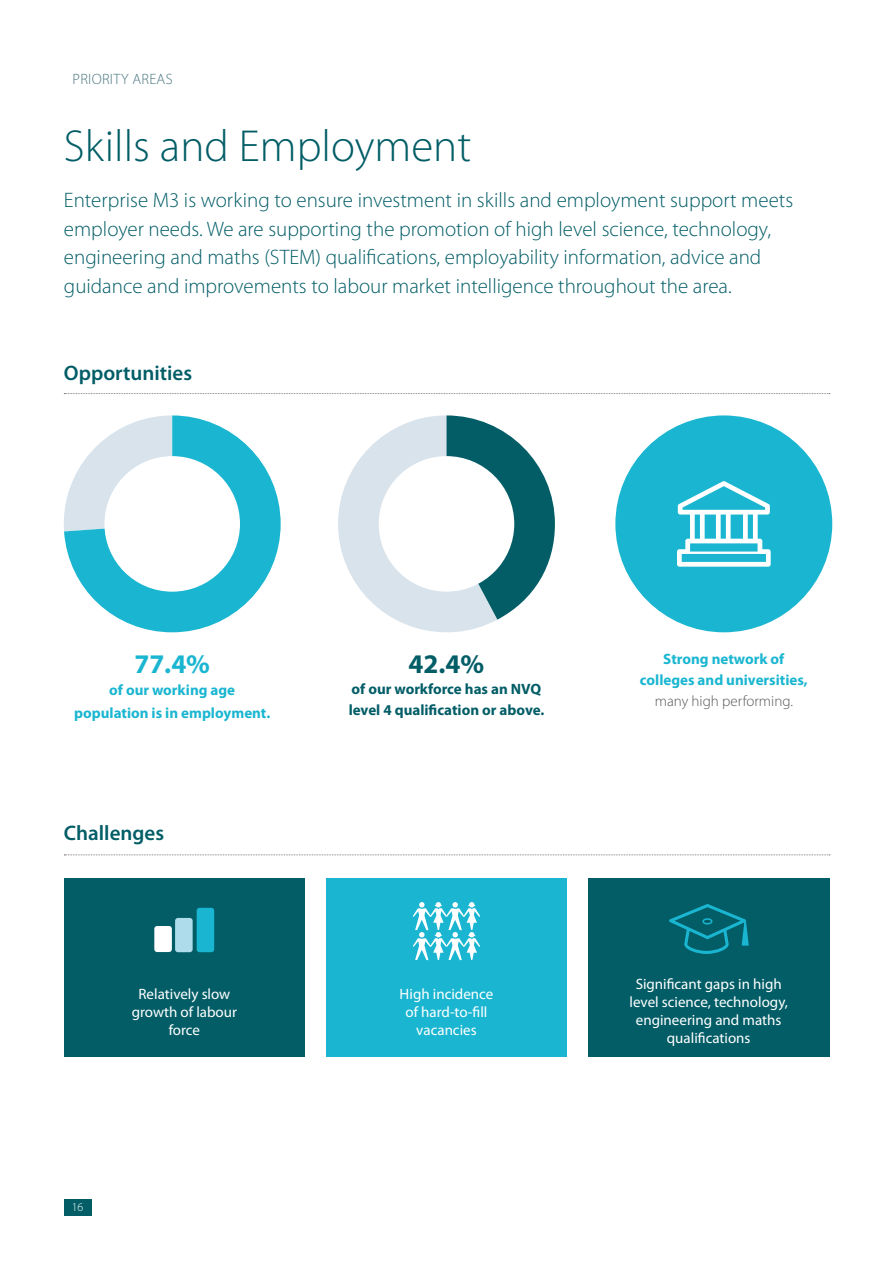
<style>
.page{position:relative;width:893px;height:1263px;background:#fff}
.page>*{position:absolute;margin:0;border:0;box-sizing:border-box;transform-origin:0 0}
.t1{font:300 45px "Myriad Pro";color:#025d66}
.t2{font:700 27px "Myriad Pro";color:#1ab6d1}
.t3{font:700 27px "Myriad Pro";color:#025d66}
.t4{font:300 21px/28.5px "Myriad Pro";color:#025d66}
.t5{font:600 21px "Myriad Pro";color:#025d66}
.t6{font:15px/18px "Myriad Pro";color:#fff;text-align:center}
.t7{font:700 15px/22.5px "Myriad Pro";color:#1ab6d1;text-align:center}
.t8{font:700 15px/21px "Myriad Pro";color:#025d66}
.t9{font:300 15px "Myriad Pro";color:#575756}
.t10{font:300 15px "Myriad Pro";letter-spacing:.02em;color:#47757e}
</style>
<div class="page">
<svg style="left:64px;top:393px;width:766px;height:1px"></svg>
<svg style="left:64px;top:415px;width:217px;height:217px"></svg>
<div style="left:104px;top:456px;width:136px;height:136px;background:#fff;border-radius:50%"></div>
<svg style="left:338px;top:415px;width:217px;height:218px"></svg>
<div style="left:379px;top:456px;width:135px;height:136px;background:#fff;border-radius:50%"></div>
<div style="left:615px;top:415px;width:217px;height:217px;background:#1ab6d1;border-radius:50%"></div>
<svg style="left:64px;top:854px;width:766px;height:1px"></svg>
<div style="left:64px;top:878px;width:241px;height:179px;background:#025d66"></div>
<div style="left:326px;top:878px;width:241px;height:179px;background:#1ab6d1"></div>
<div style="left:588px;top:878px;width:241px;height:179px;background:#025d66"></div>
<div style="left:154px;top:926px;width:18px;height:26px;background:#fff;border-radius:3px"></div>
<div style="left:175px;top:918px;width:18px;height:34px;background:#afdcea;border-radius:3px"></div>
<div style="left:197px;top:908px;width:17px;height:44px;background:#1ab6d1;border-radius:3px"></div>
<svg style="left:413px;top:902px;width:67px;height:58px"></svg>
<svg style="left:669px;top:904px;width:80px;height:50px"></svg>
<div style="left:64px;top:1199px;width:27px;height:16px;background:#025d66"></div>
<svg style="left:677px;top:481px;width:94px;height:86px"></svg>
<p class="t10" style="left:73px;top:70px;width:102px">PRIORITY AREAS</p>
<h1 class="t1" style="left:64px;top:119px;width:409px">Skills and Employment</h1>
<p class="t4" style="left:64px;top:186px;width:731px">Enterprise M3 is working to ensure investment in skills and employment support meets employer needs. We are supporting the promotion of high level science, technology, engineering and maths (STEM) qualifications, employability information, advice and guidance and improvements to labour market intelligence throughout the area.</p>
<p class="t5" style="left:64px;top:360px;width:130px">Opportunities</p>
<p class="t2" style="left:134px;top:646px;width:77px">77.4%</p>
<p class="t7" style="left:74px;top:678px;width:198px">of our working age population is in employment.</p>
<p class="t5" style="left:64px;top:820px;width:102px">Challenges</p>
<p class="t3" style="left:409px;top:646px;width:77px">42.4%</p>
<p class="t8" style="left:349px;top:677px;width:197px">of our workforce has an NVQ level 4 qualification or above.</p>
<p class="t7" style="left:640px;top:647px;width:169px;line-height:21px">Strong network of colleges and universities,</p>
<p class="t9" style="left:655px;top:692px;width:140px">many high performing.</p>
<p class="t6" style="left:132px;top:984px;width:107px">Relatively slow growth of labour force</p>
<p class="t6" style="left:400px;top:984px;width:95px">High incidence of hard-to-fill vacancies</p>
<p class="t6" style="left:630px;top:975px;width:160px">Significant gaps in high level science, technology, engineering and maths qualifications</p>
</div>
